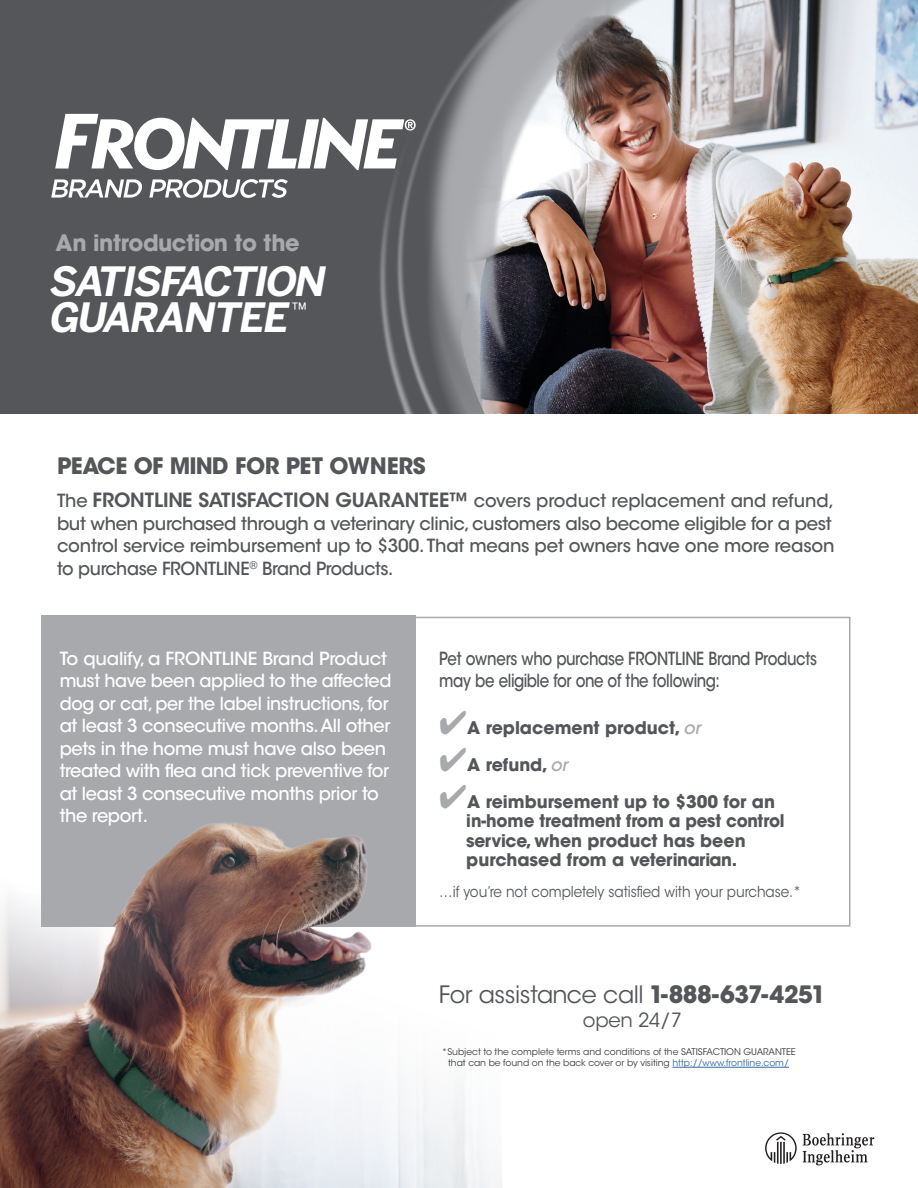
<style>
.page{position:relative;width:918px;height:1188px;background:#fff}
.page>*{position:absolute;margin:0;border:0;box-sizing:border-box;transform-origin:0 0}
.t1{font:italic 700 40.05px "Benton Sans";color:#fff}
.t2{font:23.85px "ITC Avant Garde Std";letter-spacing:-.02em;color:#54565a}
.t3{font:700 22.5px "ITC Avant Garde Std";letter-spacing:-.025em;color:#54565a}
.t4{font:700 22.5px "ITC Avant Garde Std";letter-spacing:-.015em;color:#a8a9ad}
.t5{font:19.5px "ITC Avant Garde Std";letter-spacing:-.01em;color:#54565a}
.t6{font:500 18px/22.5px "ITC Avant Garde Std";letter-spacing:-.02em;color:#54565a}
.t7{font:500 18px/22.5px "ITC Avant Garde Std";letter-spacing:-.02em;color:#fff}
.t8{font:500 18px/22.5px "ITC Avant Garde Std";letter-spacing:-.02em;color:#54565a;scale:.83 1}
.t9{font:700 17.4px/19.5px "ITC Avant Garde Std";color:#54565a}
.t10{font:16.95px "Benton Sans";color:#fff}
.t11{font:15px "ITC Avant Garde Std";color:#54565a;scale:.9 1}
.t12{font:9.15px/10.9px "ITC Avant Garde Std";letter-spacing:-.005em;color:#3e3e3f;text-align:center}
.s1{font-weight:600;font-size:19.5px}
.s2{color:#a8a9ad}
.s3{font-weight:500;font-style:italic;color:#a8a9ad}
.s4{font-weight:700}
.s5{color:#3667a4}
</style>
<div class="page">
<div style="left:0;top:0;width:918px;height:602px;background:#54565a"></div>
<img style="left:379px;top:0;width:539px;height:414px">
<svg style="left:55px;top:114px;width:361px;height:56px"></svg>
<svg style="left:51px;top:179px;width:91px;height:19px"></svg>
<svg style="left:149px;top:179px;width:139px;height:19px"></svg>
<div style="left:0;top:414px;width:918px;height:336px;background:#fff"></div>
<div style="left:41px;top:615px;width:375px;height:312px;background:#a8a9ad"></div>
<div style="left:373px;top:617px;width:477px;height:310px;border:2px solid #a8a9ad"></div>
<svg style="left:765px;top:1132px;width:32px;height:32px"></svg>
<svg style="left:803px;top:1133px;width:71px;height:32px"></svg>
<img style="left:0;top:797px;width:557px;height:391px">
<hr style="left:672px;top:1067px;width:117px;height:1px;background:#3667a4">
<p class="t4" style="left:56px;top:228px;width:246px">An introduction to the</p>
<p class="t1" style="left:48px;top:257px;width:286px">SATISFACTION</p>
<p class="t1" style="left:48px;top:293px;width:249px">GUARANTEE</p>
<p class="t10" style="left:292px;top:299px;width:16px">™</p>
<p class="t3" style="left:57px;top:451px;width:370px">PEACE OF MIND FOR PET OWNERS</p>
<p class="t6" style="left:57px;top:490px;width:779px">The <span class="s1">FRONTLINE SATISFACTION GUARANTEE™</span> covers product replacement and refund, but when purchased through a veterinary clinic, customers also become eligible for a pest control service reimbursement up to $300. That means pet owners have one more reason to purchase FRONTLINE<sup>®</sup> Brand Products.</p>
<p class="t7" style="left:60px;top:647px;width:333px">To qualify, a FRONTLINE Brand Product must have been applied to the affected dog or cat, per the label instructions, for at least 3 consecutive months. All other pets in the home must have also been treated with flea and tick preventive for at least 3 consecutive months prior to the report.</p>
<p class="t8" style="left:439px;top:647px;width:457px">Pet owners who purchase FRONTLINE Brand Products may be eligible for one of the following:</p>
<p class="t9" style="left:439px;top:717px;width:267px"><span class="s2">✔</span>A replacement product, <span class="s3">or</span></p>
<p class="t9" style="left:439px;top:754px;width:134px"><span class="s2">✔</span>A refund, <span class="s3">or</span></p>
<p class="t9" style="left:466px;top:792px;width:320px;text-indent:-27px"><span class="s2">✔</span>A reimbursement up to $300 for an in-home treatment from a pest control service, when product has been purchased from a veterinarian.</p>
<p class="t11" style="left:439px;top:882px;width:404px">…if you’re not completely satisfied with your purchase.*</p>
<p class="t2" style="left:439px;top:979px;width:388px">For assistance call <span class="s4">1-888-637-4251</span></p>
<p class="t5" style="left:583px;top:1008px;width:101px">open 24/7</p>
<p class="t12" style="left:442px;top:1047px;width:355px">*Subject to the complete terms and conditions of the SATISFACTION GUARANTEE that can be found on the back cover or by visiting <span class="s5">http://www.frontline.com/</span></p>
</div>
